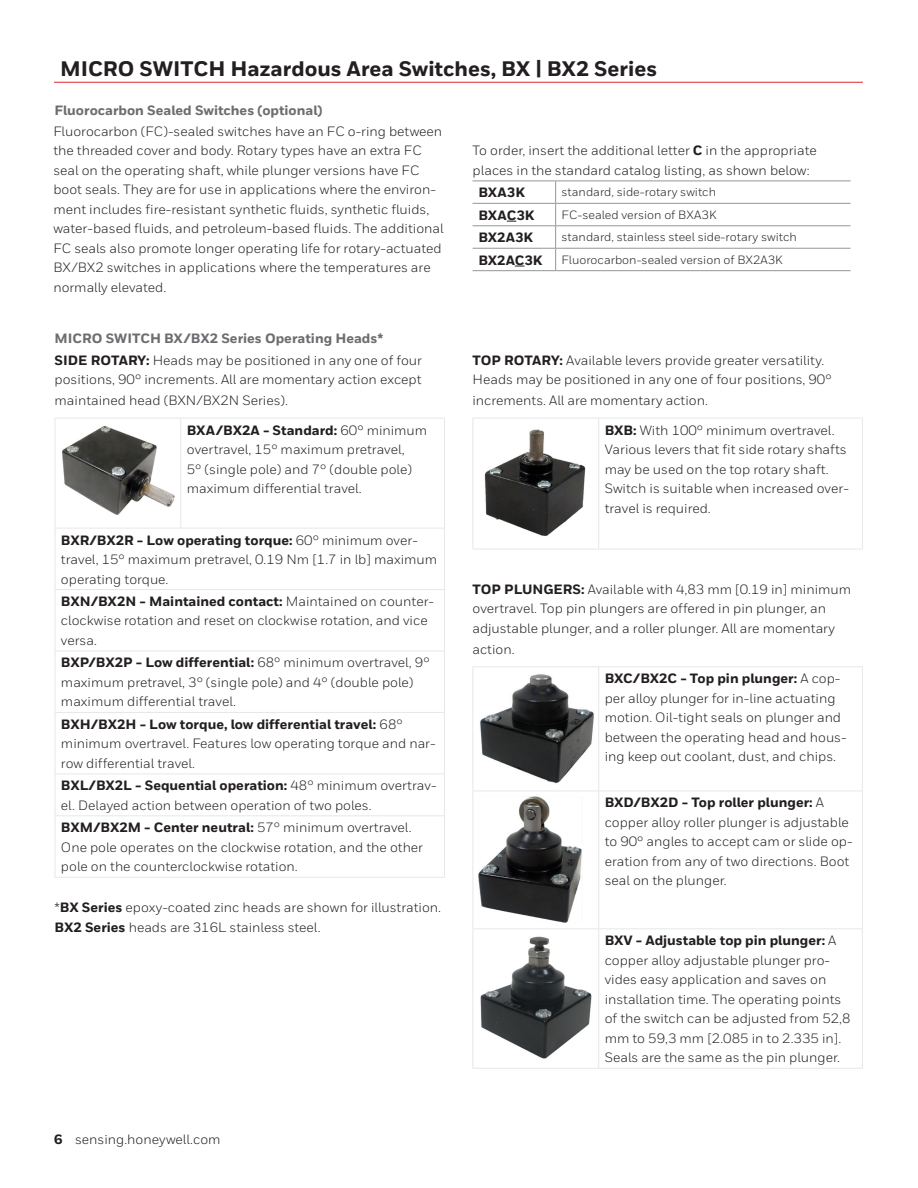
<style>
.page{position:relative;width:918px;height:1188px;background:#fff}
.page>*{position:absolute;margin:0;border:0;box-sizing:border-box;transform-origin:0 0}
.t1{font:800 21px "Honeywell Sans";color:#231f20}
.t2{font:13.5px/19.5px "Honeywell Sans";color:#231f20}
.t3{font:800 13.5px/22px "Honeywell Sans";color:#6c6d70}
.t4{font:800 13.5px "Honeywell Sans";color:#231f20}
.t5{font:12px "Honeywell Sans";color:#231f20}
.s1{color:#231f20}
.s2{font-weight:400;color:#231f20}
.s3{font-weight:800}
</style>
<div class="page">
<hr style="left:54px;top:82px;width:809px;height:1px;background:#dc272d">
<hr style="left:55px;top:418px;width:126px;height:1px;background:#e6e7e9">
<hr style="left:55px;top:419px;width:1px;height:109px;background:#e6e7e9">
<hr style="left:181px;top:418px;width:264px;height:1px;background:#e6e7e9">
<hr style="left:180px;top:419px;width:1px;height:109px;background:#e6e7e9">
<hr style="left:444px;top:419px;width:1px;height:109px;background:#e6e7e9">
<hr style="left:55px;top:528px;width:126px;height:1px;background:#e6e7e9">
<hr style="left:55px;top:528px;width:1px;height:61px;background:#e6e7e9">
<hr style="left:181px;top:528px;width:264px;height:1px;background:#e6e7e9">
<hr style="left:444px;top:528px;width:1px;height:61px;background:#e6e7e9">
<hr style="left:55px;top:589px;width:126px;height:1px;background:#e6e7e9">
<hr style="left:55px;top:590px;width:1px;height:61px;background:#e6e7e9">
<hr style="left:181px;top:589px;width:264px;height:1px;background:#e6e7e9">
<hr style="left:444px;top:590px;width:1px;height:61px;background:#e6e7e9">
<hr style="left:55px;top:651px;width:126px;height:1px;background:#e6e7e9">
<hr style="left:55px;top:651px;width:1px;height:61px;background:#e6e7e9">
<hr style="left:181px;top:651px;width:264px;height:1px;background:#e6e7e9">
<hr style="left:444px;top:651px;width:1px;height:61px;background:#e6e7e9">
<hr style="left:55px;top:712px;width:126px;height:1px;background:#e6e7e9">
<hr style="left:55px;top:713px;width:1px;height:61px;background:#e6e7e9">
<hr style="left:181px;top:712px;width:264px;height:1px;background:#e6e7e9">
<hr style="left:444px;top:713px;width:1px;height:61px;background:#e6e7e9">
<hr style="left:55px;top:774px;width:126px;height:1px;background:#e6e7e9">
<hr style="left:55px;top:774px;width:1px;height:41px;background:#e6e7e9">
<hr style="left:181px;top:774px;width:264px;height:1px;background:#e6e7e9">
<hr style="left:444px;top:774px;width:1px;height:41px;background:#e6e7e9">
<hr style="left:55px;top:815px;width:126px;height:1px;background:#e6e7e9">
<hr style="left:55px;top:816px;width:1px;height:61px;background:#e6e7e9">
<hr style="left:181px;top:815px;width:264px;height:1px;background:#e6e7e9">
<hr style="left:444px;top:816px;width:1px;height:61px;background:#e6e7e9">
<hr style="left:55px;top:877px;width:126px;height:1px;background:#e6e7e9">
<hr style="left:181px;top:877px;width:264px;height:1px;background:#e6e7e9">
<img style="left:62px;top:425px;width:113px;height:90px">
<hr style="left:472px;top:418px;width:127px;height:1px;background:#e6e7e9">
<hr style="left:472px;top:419px;width:1px;height:130px;background:#e6e7e9">
<hr style="left:599px;top:418px;width:264px;height:1px;background:#e6e7e9">
<hr style="left:598px;top:419px;width:1px;height:130px;background:#e6e7e9">
<hr style="left:862px;top:419px;width:1px;height:130px;background:#e6e7e9">
<hr style="left:472px;top:549px;width:127px;height:1px;background:#e6e7e9">
<hr style="left:599px;top:549px;width:264px;height:1px;background:#e6e7e9">
<img style="left:484px;top:429px;width:102px;height:107px">
<hr style="left:472px;top:666px;width:127px;height:1px;background:#e6e7e9">
<hr style="left:472px;top:667px;width:1px;height:124px;background:#e6e7e9">
<hr style="left:599px;top:666px;width:264px;height:1px;background:#e6e7e9">
<hr style="left:598px;top:667px;width:1px;height:124px;background:#e6e7e9">
<hr style="left:862px;top:667px;width:1px;height:124px;background:#e6e7e9">
<hr style="left:472px;top:791px;width:127px;height:1px;background:#e6e7e9">
<hr style="left:472px;top:791px;width:1px;height:137px;background:#e6e7e9">
<hr style="left:599px;top:791px;width:264px;height:1px;background:#e6e7e9">
<hr style="left:598px;top:791px;width:1px;height:137px;background:#e6e7e9">
<hr style="left:862px;top:791px;width:1px;height:137px;background:#e6e7e9">
<hr style="left:472px;top:928px;width:127px;height:1px;background:#e6e7e9">
<hr style="left:472px;top:929px;width:1px;height:139px;background:#e6e7e9">
<hr style="left:599px;top:928px;width:264px;height:1px;background:#e6e7e9">
<hr style="left:598px;top:929px;width:1px;height:139px;background:#e6e7e9">
<hr style="left:862px;top:929px;width:1px;height:139px;background:#e6e7e9">
<hr style="left:472px;top:1068px;width:127px;height:1px;background:#e6e7e9">
<hr style="left:599px;top:1068px;width:264px;height:1px;background:#e6e7e9">
<img style="left:480px;top:674px;width:114px;height:110px">
<img style="left:479px;top:797px;width:103px;height:126px">
<img style="left:480px;top:936px;width:112px;height:123px">
<hr style="left:472px;top:181px;width:84px;height:1px;background:#939598">
<hr style="left:556px;top:181px;width:294px;height:1px;background:#939598">
<hr style="left:472px;top:203px;width:84px;height:1px;background:#939598">
<hr style="left:556px;top:203px;width:294px;height:1px;background:#939598">
<hr style="left:472px;top:225px;width:84px;height:1px;background:#939598">
<hr style="left:556px;top:225px;width:294px;height:1px;background:#939598">
<hr style="left:472px;top:248px;width:84px;height:1px;background:#939598">
<hr style="left:556px;top:248px;width:294px;height:1px;background:#939598">
<svg style="left:555px;top:181px;width:1px;height:89px"></svg>
<hr style="left:472px;top:270px;width:84px;height:1px;background:#939598">
<hr style="left:556px;top:270px;width:294px;height:1px;background:#939598">
<h1 class="t1" style="left:60px;top:56px;width:599px">MICRO SWITCH Hazardous Area Switches, BX | BX2 Series</h1>
<p class="t3" style="left:55px;top:100px;width:269px">Fluorocarbon Sealed Switches (optional)</p>
<p class="t2" style="left:53px;top:121px;width:392px">Fluorocarbon (FC)-sealed switches have an FC o-ring between the threaded cover and body. Rotary types have an extra FC seal on the operating shaft, while plunger versions have FC boot seals. They are for use in applications where the environ&shy;ment includes fire-resistant synthetic fluids, synthetic fluids, water-based fluids, and petroleum-based fluids. The additional FC seals also promote longer operating life for rotary-actuated BX/BX2 switches in applications where the temperatures are normally elevated.</p>
<p class="t3" style="left:55px;top:327px;width:369px">MICRO SWITCH BX/BX2 Series Operating Heads*<br><span class="s1">SIDE ROTARY:</span> <span class="s2">Heads may be positioned in any one of four</span></p>
<p class="t2" style="left:55px;top:369px;width:368px;line-height:21px">positions, 90° increments. All are momentary action except maintained head (BXN/BX2N Series).</p>
<p class="t2" style="left:187px;top:420px;width:242px"><span class="s3">BXA/BX2A - Standard:</span> 60° minimum overtravel, 15° maximum pretravel,<br>5° (single pole) and 7° (double pole) maximum differential travel.</p>
<p class="t2" style="left:61px;top:530px;width:378px"><span class="s3">BXR/BX2R - Low operating torque:</span> 60° minimum over&shy;travel, 15° maximum pretravel, 0.19 Nm [1.7 in lb] maximum operating torque.</p>
<p class="t2" style="left:61px;top:592px;width:375px"><span class="s3">BXN/BX2N - Maintained contact:</span> Maintained on counter&shy;clockwise rotation and reset on clockwise rotation, and vice versa.</p>
<p class="t2" style="left:61px;top:653px;width:370px"><span class="s3">BXP/BX2P - Low differential:</span> 68° minimum overtravel, 9° maximum pretravel, 3° (single pole) and 4° (double pole) maximum differential travel.</p>
<p class="t2" style="left:61px;top:714px;width:376px"><span class="s3">BXH/BX2H - Low torque, low differential travel:</span> 68° minimum overtravel. Features low operating torque and nar&shy;row differential travel.</p>
<p class="t2" style="left:61px;top:776px;width:377px"><span class="s3">BXL/BX2L - Sequential operation:</span> 48° minimum overtrav&shy;el. Delayed action between operation of two poles.</p>
<p class="t2" style="left:61px;top:818px;width:364px"><span class="s3">BXM/BX2M - Center neutral:</span> 57° minimum overtravel.<br>One pole operates on the clockwise rotation, and the other pole on the counterclockwise rotation.</p>
<p class="t2" style="left:55px;top:898px;width:388px">*<span class="s3">BX Series</span> epoxy-coated zinc heads are shown for illustration.<br><span class="s3">BX2 Series</span> heads are 316L stainless steel.</p>
<p class="t2" style="left:54px;top:1130px;width:168px"><span class="s3">6</span> sensing.honeywell.com</p>
<p class="t2" style="left:472px;top:141px;width:346px">To order, insert the additional letter <span class="s3">C</span> in the appropriate places in the standard catalog listing, as shown below:</p>
<p class="t4" style="left:478px;top:184px;width:48px">BXA3K</p>
<p class="t5" style="left:562px;top:185px;width:156px">standard, side-rotary switch</p>
<p class="t4" style="left:478px;top:207px;width:57px">BXAC3K</p>
<p class="t5" style="left:562px;top:207px;width:156px">FC-sealed version of BXA3K</p>
<p class="t4" style="left:478px;top:229px;width:56px">BX2A3K</p>
<p class="t5" style="left:562px;top:230px;width:237px">standard, stainless steel side-rotary switch</p>
<p class="t4" style="left:478px;top:252px;width:66px">BX2AC3K</p>
<p class="t5" style="left:562px;top:252px;width:223px">Fluorocarbon-sealed version of BX2A3K</p>
<p class="t2" style="left:472px;top:350px;width:361px"><span class="s3">TOP ROTARY:</span> Available levers provide greater versatility.<br>Heads may be positioned in any one of four positions, 90°</p>
<p class="t2" style="left:605px;top:386px;width:231px;line-height:29.5px;text-indent:-132px">increments. All are momentary action.<br><span class="s3">BXB:</span> With 100° minimum overtravel.</p>
<p class="t2" style="left:605px;top:440px;width:246px">Various levers that fit side rotary shafts may be used on the top rotary shaft.<br>Switch is suitable when increased over&shy;travel is required.</p>
<p class="t2" style="left:472px;top:579px;width:380px"><span class="s3">TOP PLUNGERS:</span> Available with 4,83 mm [0.19 in] minimum overtravel. Top pin plungers are offered in pin plunger, an adjustable plunger, and a roller plunger. All are momentary</p>
<p class="t2" style="left:472px;top:639px;width:44px">action.</p>
<p class="t2" style="left:605px;top:669px;width:243px"><span class="s3">BXC/BX2C - Top pin plunger:</span> A cop&shy;per alloy plunger for in-line actuating motion. Oil-tight seals on plunger and between the operating head and hous&shy;ing keep out coolant, dust, and chips.</p>
<p class="t2" style="left:605px;top:793px;width:249px"><span class="s3">BXD/BX2D - Top roller plunger:</span> A copper alloy roller plunger is adjustable to 90° angles to accept cam or slide op&shy;eration from any of two directions. Boot seal on the plunger.</p>
<p class="t2" style="left:605px;top:931px;width:247px"><span class="s3">BXV - Adjustable top pin plunger:</span> A copper alloy adjustable plunger pro&shy;vides easy application and saves on installation time. The operating points of the switch can be adjusted from 52,8 mm to 59,3 mm [2.085 in to 2.335 in].<br>Seals are the same as the pin plunger.</p>
</div>
